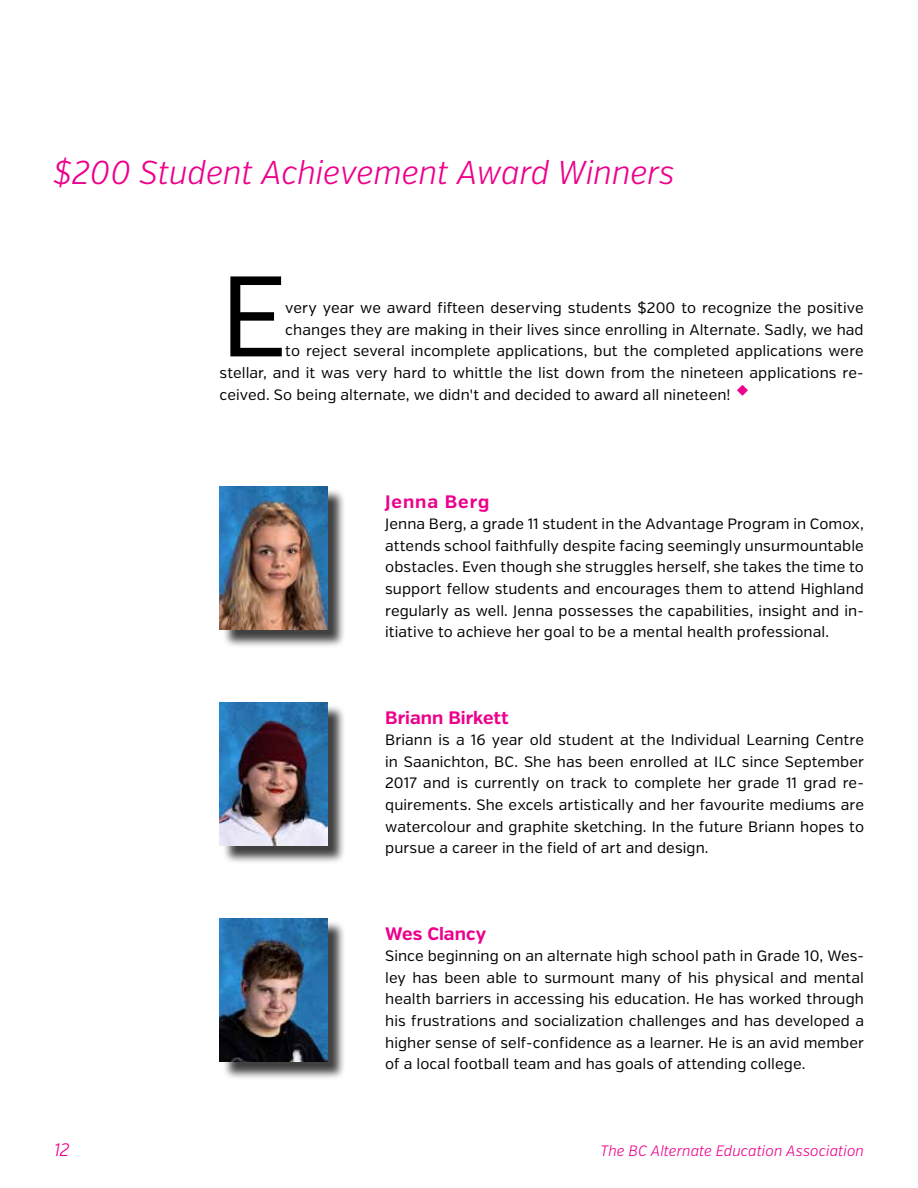
<style>
.page{position:relative;width:918px;height:1188px;background:#fff}
.page>*{position:absolute;margin:0;border:0;box-sizing:border-box;transform-origin:0 0}
.t1{font:114.15px "Verb";color:#000}
.t2{font:italic 300 33px "Verb Cond";color:#ec008c}
.t3{font:700 18px "Verb";letter-spacing:.005em;color:#ec008c}
.t4{font:700 18px "Verb";letter-spacing:.055em;color:#ec008c}
.t5{font:italic 300 18px "Verb Cond";color:#ec008c}
.t6{font:15px/21.6px "Verb";letter-spacing:.005em;color:#000;text-align:justify}
.t7{font:italic 300 15px "Verb Cond";letter-spacing:.005em;color:#ec008c}
</style>
<div class="page">
<div style="left:222px;top:920px;width:125px;height:161px;background:#000;opacity:.75"></div>
<img style="left:220px;top:918px;width:108px;height:144px">
<div style="left:222px;top:704px;width:125px;height:161px;background:#000;opacity:.75"></div>
<img style="left:220px;top:702px;width:108px;height:143px">
<div style="left:222px;top:488px;width:125px;height:161px;background:#000;opacity:.75"></div>
<img style="left:220px;top:486px;width:108px;height:144px">
<h2 class="t2" style="left:53px;top:153px;width:623px">$200 Student Achievement Award Winners</h2>
<h1 class="t1" style="left:220px;top:248px;width:69px">E</h1>
<p class="t6" style="left:285px;top:297px;width:580px">very year we award fifteen deserving students $200 to recognize the positive</p>
<p class="t6" style="left:285px;top:319px;width:580px">changes they are making in their lives since enrolling in Alternate. Sadly, we had</p>
<p class="t6" style="left:285px;top:341px;width:580px">to reject several incomplete applications, but the completed applications were</p>
<p class="t6" style="left:220px;top:362px;width:646px">stellar, and it was very hard to whittle the list down from the nineteen applications re-</p>
<p class="t6" style="left:220px;top:384px;width:512px">ceived. So being alternate, we didn't and decided to award all nineteen!</p>
<p class="t4" style="left:385px;top:490px;width:106px">Jenna Berg</p>
<p class="t6" style="left:385px;top:513px;width:480px">Jenna Berg, a grade 11 student in the Advantage Program in Comox, attends school faithfully despite facing seemingly unsurmountable obstacles. Even though she struggles herself, she takes the time to support fellow students and encourages them to attend Highland regularly as well. Jenna possesses the capabilities, insight and in&shy;itiative to achieve her goal to be a mental health professional.</p>
<p class="t3" style="left:385px;top:706px;width:125px">Briann Birkett</p>
<p class="t6" style="left:385px;top:729px;width:480px">Briann is a 16 year old student at the Individual Learning Centre in Saanichton, BC. She has been enrolled at ILC since September 2017 and is currently on track to complete her grade 11 grad re&shy;quirements. She excels artistically and her favourite mediums are watercolour and graphite sketching. In the future Briann hopes to pursue a career in the field of art and design.</p>
<p class="t3" style="left:385px;top:922px;width:103px">Wes Clancy</p>
<p class="t6" style="left:385px;top:945px;width:480px">Since beginning on an alternate high school path in Grade 10, Wes&shy;ley has been able to surmount many of his physical and mental health barriers in accessing his education. He has worked through his frustrations and socialization challenges and has developed a higher sense of self-confidence as a learner. He is an avid member of a local football team and has goals of attending college.</p>
<p class="t5" style="left:54px;top:1139px;width:17px">12</p>
<p class="t7" style="left:600px;top:1141px;width:265px">The BC Alternate Education Association</p>
</div>
